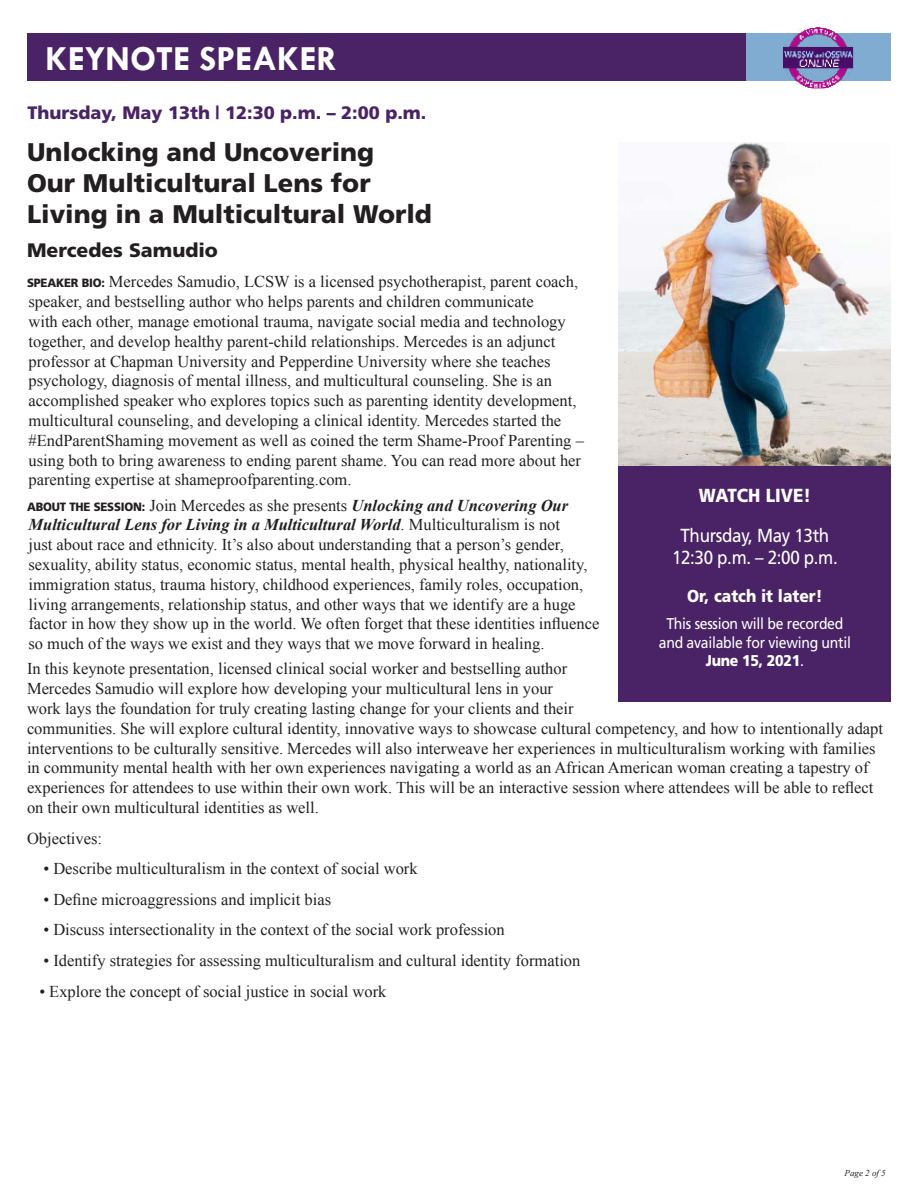
<style>
.page{position:relative;width:918px;height:1188px;background:#fff}
.page>*{position:absolute;margin:0;border:0;box-sizing:border-box;transform-origin:0 0}
.t1{font:700 35.55px "Tw Cen";color:#fff}
.t2{font:900 25.5px/30.6px "Frutiger";color:#231f20}
.t3{font:900 19.5px "Frutiger";color:#231f20}
.t4{font:18.9px/22.6px "Frutiger";letter-spacing:-.02em;color:#fff;text-align:center;scale:.9 1}
.t5{font:900 18.9px "Frutiger";color:#fff;scale:.9 1}
.t6{font:900 18px "Frutiger";color:#4a2366}
.t7{font:900 17.25px "Frutiger";color:#fff;scale:.9 1}
.t8{font:16.5px/19.8px "Times New Roman";color:#231f20}
.t9{font:15.6px/18.8px "Frutiger";letter-spacing:-.02em;color:#fff;text-align:center;scale:.9 1}
.t10{font:italic 9px "Times New Roman";color:#231f20}
.s1{font-family:"Frutiger";font-weight:900;font-size:12px}
.s2{font-weight:700;font-style:italic}
.s3{font-weight:900}
</style>
<div class="page">
<img style="left:619px;top:143px;width:272px;height:324px">
<div style="left:619px;top:467px;width:272px;height:235px;background:#4a2366"></div>
<div style="left:27px;top:33px;width:864px;height:48px;background:#81acd2"></div>
<div style="left:27px;top:33px;width:718px;height:48px;background:#4a2366"></div>
<img style="left:783px;top:27px;width:70px;height:61px">
<h1 class="t1" style="left:45px;top:37px;width:293px">KEYNOTE SPEAKER</h1>
<p class="t6" style="left:28px;top:102px;width:400px">Thursday, May 13th | 12:30 p.m. – 2:00 p.m.</p>
<h2 class="t2" style="left:27px;top:137px;width:406px">Unlocking and Uncovering<br>Our Multicultural Lens for<br>Living in a Multicultural World</h2>
<p class="t3" style="left:27px;top:238px;width:192px">Mercedes Samudio</p>
<p class="t8" style="left:27px;top:272px;width:558px"><span class="s1">SPEAKER BIO:</span> Mercedes Samudio, LCSW is a licensed psychotherapist, parent coach, speaker, and bestselling author who helps parents and children communicate<br>with each other, manage emotional trauma, navigate social media and technology together, and develop healthy parent-child relationships. Mercedes is an adjunct professor at Chapman University and Pepperdine University where she teaches psychology, diagnosis of mental illness, and multicultural counseling. She is an accomplished speaker who explores topics such as parenting identity development, multicultural counseling, and developing a clinical identity. Mercedes started the #EndParentShaming movement as well as coined the term Shame-Proof Parenting – using both to bring awareness to ending parent shame. You can read more about her parenting expertise at shameproofparenting.com.</p>
<p class="t8" style="left:27px;top:495px;width:574px"><span class="s1">ABOUT THE SESSION:</span> Join Mercedes as she presents <span class="s2">Unlocking and Uncovering Our Multicultural Lens for Living in a Multicultural World</span>. Multiculturalism is not<br>just about race and ethnicity. It’s also about understanding that a person’s gender, sexuality, ability status, economic status, mental health, physical healthy, nationality, immigration status, trauma history, childhood experiences, family roles, occupation, living arrangements, relationship status, and other ways that we identify are a huge factor in how they show up in the world. We often forget that these identities influence so much of the ways we exist and they ways that we move forward in healing.</p>
<p class="t8" style="left:27px;top:659px;width:858px">In this keynote presentation, licensed clinical social worker and bestselling author<br>Mercedes Samudio will explore how developing your multicultural lens in your<br>work lays the foundation for truly creating lasting change for your clients and their<br>communities. She will explore cultural identity, innovative ways to showcase cultural competency, and how to intentionally adapt interventions to be culturally sensitive. Mercedes will also interweave her experiences in multiculturalism working with families in community mental health with her own experiences navigating a world as an African American woman creating a tapestry of experiences for attendees to use within their own work. This will be an interactive session where attendees will be able to reflect on their own multicultural identities as well.</p>
<p class="t8" style="left:27px;top:828px;width:77px">Objectives:</p>
<p class="t8" style="left:44px;top:858px;width:376px">• Describe multiculturalism in the context of social work</p>
<p class="t8" style="left:44px;top:889px;width:289px">• Define microaggressions and implicit bias</p>
<p class="t8" style="left:44px;top:920px;width:463px">• Discuss intersectionality in the context of the social work profession</p>
<p class="t8" style="left:44px;top:950px;width:538px">• Identify strategies for assessing multiculturalism and cultural identity formation</p>
<p class="t8" style="left:39px;top:981px;width:349px">• Explore the concept of social justice in social work</p>
<p class="t5" style="left:699px;top:484px;width:126px">WATCH LIVE!</p>
<p class="t4" style="left:672px;top:524px;width:186px">Thursday, May 13th<br>12:30 p.m. – 2:00 p.m.</p>
<p class="t7" style="left:687px;top:585px;width:152px">Or, catch it later!</p>
<p class="t9" style="left:659px;top:614px;width:215px">This session will be recorded and available for viewing until<br><span class="s3">June 15, 2021</span>.</p>
<p class="t10" style="left:845px;top:1167px;width:43px">Page 2 of 5</p>
</div>
